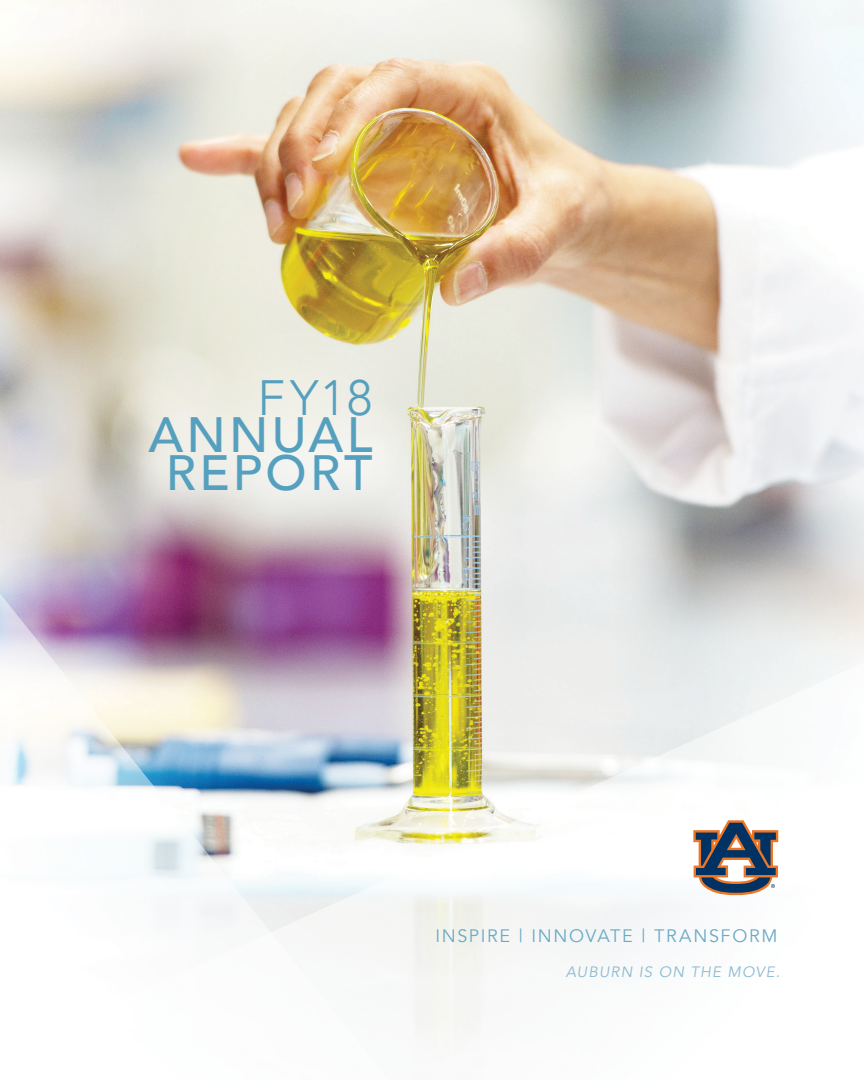
<style>
.page{position:relative;width:864px;height:1080px;background:#fff}
.page>*{position:absolute;margin:0;border:0;box-sizing:border-box;transform-origin:0 0}
.t1{font:500 49.5px "Avenir";letter-spacing:.07em;color:#55a0be}
.t2{font:300 49.5px "Avenir";color:#55a0be}
.t3{font:18px "Avenir";letter-spacing:.09em;color:#6aaac5}
.t4{font:italic 15px "Avenir";letter-spacing:.08em;color:#8cbad1}
</style>
<div class="page">
<img style="left:0;top:0;width:864px;height:568px">
<svg style="left:0;top:568px;width:864px;height:467px"></svg>
<svg style="left:693px;top:821px;width:85px;height:74px"></svg>
<img style="left:0;top:577px;width:400px;height:458px">
<div style="left:74px;top:299px;width:376px;height:272px;background:#fff;opacity:.75"></div>
<p class="t2" style="left:257px;top:368px;width:117px">FY18</p>
<p class="t1" style="left:148px;top:392px;width:226px">ANNUAL</p>
<p class="t1" style="left:166px;top:429px;width:208px">REPORT</p>
<p class="t3" style="left:435px;top:926px;width:344px">INSPIRE | INNOVATE | TRANSFORM</p>
<p class="t4" style="left:566px;top:963px;width:216px">AUBURN IS ON THE MOVE.</p>
</div>
